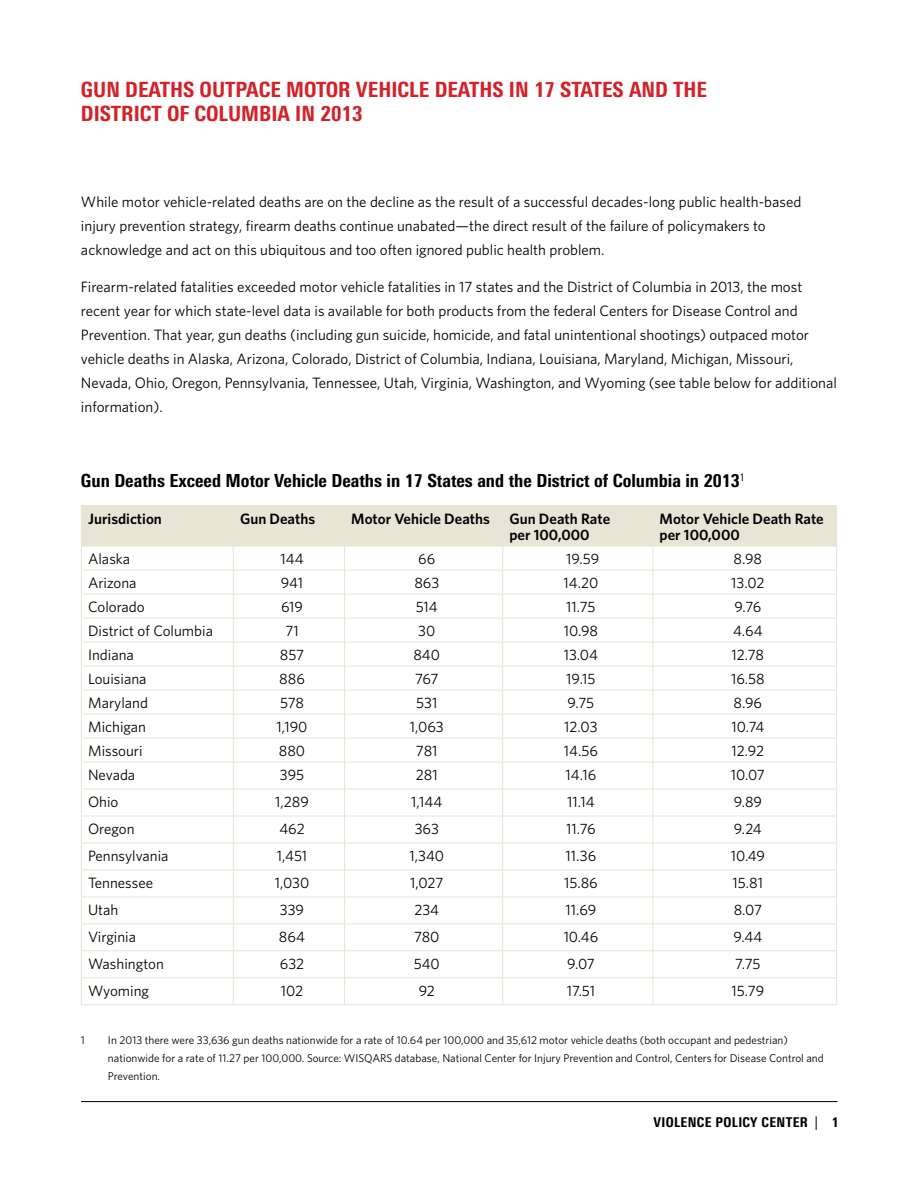
<style>
.page{position:relative;width:918px;height:1188px;background:#fff}
.page>*{position:absolute;margin:0;border:0;box-sizing:border-box;transform-origin:0 0}
.t1{font:800 condensed 21px/24px "Linotype Univers";color:#d2232a}
.t2{font:800 condensed 18px "Linotype Univers";color:#000}
.t3{font:15px/24px "Whitney";color:#000}
.t4{font:600 15px/16.5px "Whitney";color:#000}
.t5{font:800 condensed 13.5px "Linotype Univers";letter-spacing:.025em;color:#000}
.t6{font:11.25px/18px "Whitney";color:#000}
.s1{font-weight:400}
</style>
<div class="page">
<hr style="left:0;top:1101px;width:838px;height:1px;background:#000">
<div style="left:0;top:1093px;width:81px;height:15px;background:#fff"></div>
<hr style="left:81px;top:505px;width:152px;height:1px;background:#e8e5d7">
<hr style="left:233px;top:505px;width:112px;height:1px;background:#e8e5d7">
<hr style="left:345px;top:505px;width:158px;height:1px;background:#e8e5d7">
<hr style="left:503px;top:505px;width:150px;height:1px;background:#e8e5d7">
<hr style="left:653px;top:505px;width:184px;height:1px;background:#e8e5d7">
<svg style="left:81px;top:506px;width:756px;height:498px"></svg>
<hr style="left:81px;top:1004px;width:152px;height:1px;background:#e8e5d7">
<hr style="left:233px;top:1004px;width:112px;height:1px;background:#e8e5d7">
<hr style="left:345px;top:1004px;width:158px;height:1px;background:#e8e5d7">
<hr style="left:503px;top:1004px;width:150px;height:1px;background:#e8e5d7">
<hr style="left:653px;top:1004px;width:184px;height:1px;background:#e8e5d7">
<h1 class="t1" style="left:81px;top:78px;width:628px">GUN DEATHS OUTPACE MOTOR VEHICLE DEATHS IN 17 STATES AND THE<br>DISTRICT OF COLUMBIA IN 2013</h1>
<p class="t3" style="left:81px;top:189px;width:722px">While motor vehicle-related deaths are on the decline as the result of a successful decades-long public health-based injury prevention strategy, firearm deaths continue unabated—the direct result of the failure of policymakers to acknowledge and act on this ubiquitous and too often ignored public health problem.</p>
<p class="t3" style="left:81px;top:275px;width:757px">Firearm-related fatalities exceeded motor vehicle fatalities in 17 states and the District of Columbia in 2013, the most recent year for which state-level data is available for both products from the federal Centers for Disease Control and Prevention. That year, gun deaths (including gun suicide, homicide, and fatal unintentional shootings) outpaced motor vehicle deaths in Alaska, Arizona, Colorado, District of Columbia, Indiana, Louisiana, Maryland, Michigan, Missouri, Nevada, Ohio, Oregon, Pennsylvania, Tennessee, Utah, Virginia, Washington, and Wyoming (see table below for additional information).</p>
<p class="t2" style="left:81px;top:470px;width:665px">Gun Deaths Exceed Motor Vehicle Deaths in 17 States and the District of Columbia in 2013<sup>1</sup></p>
<p class="t4" style="left:88px;top:510px;width:75px">Jurisdiction</p>
<p class="t4" style="left:240px;top:510px;width:77px">Gun Deaths</p>
<p class="t4" style="left:351px;top:510px;width:140px">Motor Vehicle Deaths</p>
<p class="t4" style="left:509px;top:510px;width:102px">Gun Death Rate per 100,000</p>
<p class="t4" style="left:660px;top:510px;width:166px">Motor Vehicle Death Rate per 100,000</p>
<p class="t3" style="left:88px;top:547px;width:43px">Alaska</p>
<p class="t3" style="left:281px;top:547px;width:25px">144</p>
<p class="t3" style="left:418px;top:547px;width:19px">66</p>
<p class="t3" style="left:566px;top:547px;width:35px">19.59</p>
<p class="t3" style="left:734px;top:547px;width:30px">8.98</p>
<p class="t3" style="left:88px;top:571px;width:50px">Arizona</p>
<p class="t3" style="left:281px;top:571px;width:24px">941</p>
<p class="t3" style="left:414px;top:571px;width:26px">863</p>
<p class="t3" style="left:563px;top:571px;width:37px">14.20</p>
<p class="t3" style="left:731px;top:571px;width:35px">13.02</p>
<p class="t3" style="left:88px;top:595px;width:58px">Colorado</p>
<p class="t3" style="left:281px;top:595px;width:24px">619</p>
<p class="t3" style="left:416px;top:595px;width:24px">514</p>
<p class="t3" style="left:566px;top:595px;width:31px">11.75</p>
<p class="t3" style="left:734px;top:595px;width:28px">9.76</p>
<p class="t3" style="left:88px;top:619px;width:126px">District of Columbia</p>
<p class="t3" style="left:285px;top:619px;width:15px">71</p>
<p class="t3" style="left:418px;top:619px;width:19px">30</p>
<p class="t3" style="left:564px;top:619px;width:36px">10.98</p>
<p class="t3" style="left:733px;top:619px;width:31px">4.64</p>
<p class="t3" style="left:88px;top:643px;width:47px">Indiana</p>
<p class="t3" style="left:280px;top:643px;width:26px">857</p>
<p class="t3" style="left:413px;top:643px;width:28px">840</p>
<p class="t3" style="left:564px;top:643px;width:36px">13.04</p>
<p class="t3" style="left:732px;top:643px;width:34px">12.78</p>
<p class="t3" style="left:88px;top:667px;width:60px">Louisiana</p>
<p class="t3" style="left:279px;top:667px;width:27px">886</p>
<p class="t3" style="left:415px;top:667px;width:25px">767</p>
<p class="t3" style="left:566px;top:667px;width:31px">19.15</p>
<p class="t3" style="left:731px;top:667px;width:35px">16.58</p>
<p class="t3" style="left:88px;top:691px;width:61px">Maryland</p>
<p class="t3" style="left:280px;top:691px;width:25px">578</p>
<p class="t3" style="left:416px;top:691px;width:23px">531</p>
<p class="t3" style="left:568px;top:691px;width:28px">9.75</p>
<p class="t3" style="left:734px;top:691px;width:30px">8.96</p>
<p class="t3" style="left:88px;top:715px;width:60px">Michigan</p>
<p class="t3" style="left:277px;top:715px;width:32px">1,190</p>
<p class="t3" style="left:410px;top:715px;width:35px">1,063</p>
<p class="t3" style="left:564px;top:715px;width:35px">12.03</p>
<p class="t3" style="left:731px;top:715px;width:34px">10.74</p>
<p class="t3" style="left:88px;top:739px;width:56px">Missouri</p>
<p class="t3" style="left:279px;top:739px;width:28px">880</p>
<p class="t3" style="left:416px;top:739px;width:23px">781</p>
<p class="t3" style="left:564px;top:739px;width:36px">14.56</p>
<p class="t3" style="left:732px;top:739px;width:34px">12.92</p>
<p class="t3" style="left:88px;top:763px;width:49px">Nevada</p>
<p class="t3" style="left:280px;top:763px;width:26px">395</p>
<p class="t3" style="left:416px;top:763px;width:23px">281</p>
<p class="t3" style="left:566px;top:763px;width:32px">14.16</p>
<p class="t3" style="left:731px;top:763px;width:36px">10.07</p>
<p class="t3" style="left:88px;top:789px;width:32px">Ohio</p>
<p class="t3" style="left:275px;top:789px;width:35px">1,289</p>
<p class="t3" style="left:411px;top:789px;width:32px">1,144</p>
<p class="t3" style="left:567px;top:789px;width:29px">11.14</p>
<p class="t3" style="left:734px;top:789px;width:30px">9.89</p>
<p class="t3" style="left:88px;top:816px;width:48px">Oregon</p>
<p class="t3" style="left:279px;top:816px;width:27px">462</p>
<p class="t3" style="left:415px;top:816px;width:26px">363</p>
<p class="t3" style="left:566px;top:816px;width:31px">11.76</p>
<p class="t3" style="left:734px;top:816px;width:29px">9.24</p>
<p class="t3" style="left:88px;top:843px;width:82px">Pennsylvania</p>
<p class="t3" style="left:277px;top:843px;width:32px">1,451</p>
<p class="t3" style="left:409px;top:843px;width:36px">1,340</p>
<p class="t3" style="left:566px;top:843px;width:32px">11.36</p>
<p class="t3" style="left:731px;top:843px;width:36px">10.49</p>
<p class="t3" style="left:88px;top:870px;width:67px">Tennessee</p>
<p class="t3" style="left:275px;top:870px;width:36px">1,030</p>
<p class="t3" style="left:410px;top:870px;width:35px">1,027</p>
<p class="t3" style="left:564px;top:870px;width:35px">15.86</p>
<p class="t3" style="left:733px;top:870px;width:32px">15.81</p>
<p class="t3" style="left:88px;top:897px;width:32px">Utah</p>
<p class="t3" style="left:280px;top:897px;width:26px">339</p>
<p class="t3" style="left:414px;top:897px;width:26px">234</p>
<p class="t3" style="left:566px;top:897px;width:32px">11.69</p>
<p class="t3" style="left:734px;top:897px;width:30px">8.07</p>
<p class="t3" style="left:88px;top:924px;width:50px">Virginia</p>
<p class="t3" style="left:279px;top:924px;width:28px">864</p>
<p class="t3" style="left:414px;top:924px;width:27px">780</p>
<p class="t3" style="left:564px;top:924px;width:36px">10.46</p>
<p class="t3" style="left:734px;top:924px;width:30px">9.44</p>
<p class="t3" style="left:88px;top:951px;width:77px">Washington</p>
<p class="t3" style="left:280px;top:951px;width:26px">632</p>
<p class="t3" style="left:414px;top:951px;width:28px">540</p>
<p class="t3" style="left:567px;top:951px;width:29px">9.07</p>
<p class="t3" style="left:735px;top:951px;width:27px">7.75</p>
<p class="t3" style="left:88px;top:978px;width:62px">Wyoming</p>
<p class="t3" style="left:281px;top:978px;width:24px">102</p>
<p class="t3" style="left:419px;top:978px;width:18px">92</p>
<p class="t3" style="left:567px;top:978px;width:30px">17.51</p>
<p class="t3" style="left:732px;top:978px;width:34px">15.79</p>
<p class="t6" style="left:81px;top:1031px;width:5px">1</p>
<p class="t6" style="left:108px;top:1031px;width:717px">In 2013 there were 33,636 gun deaths nationwide for a rate of 10.64 per 100,000 and 35,612 motor vehicle deaths (both occupant and pedestrian) nationwide for a rate of 11.27 per 100,000. Source: WISQARS database, National Center for Injury Prevention and Control, Centers for Disease Control and<br>Prevention.</p>
<p class="t5" style="left:653px;top:1114px;width:187px">VIOLENCE POLICY CENTER <span class="s1">|</span> 1</p>
</div>
